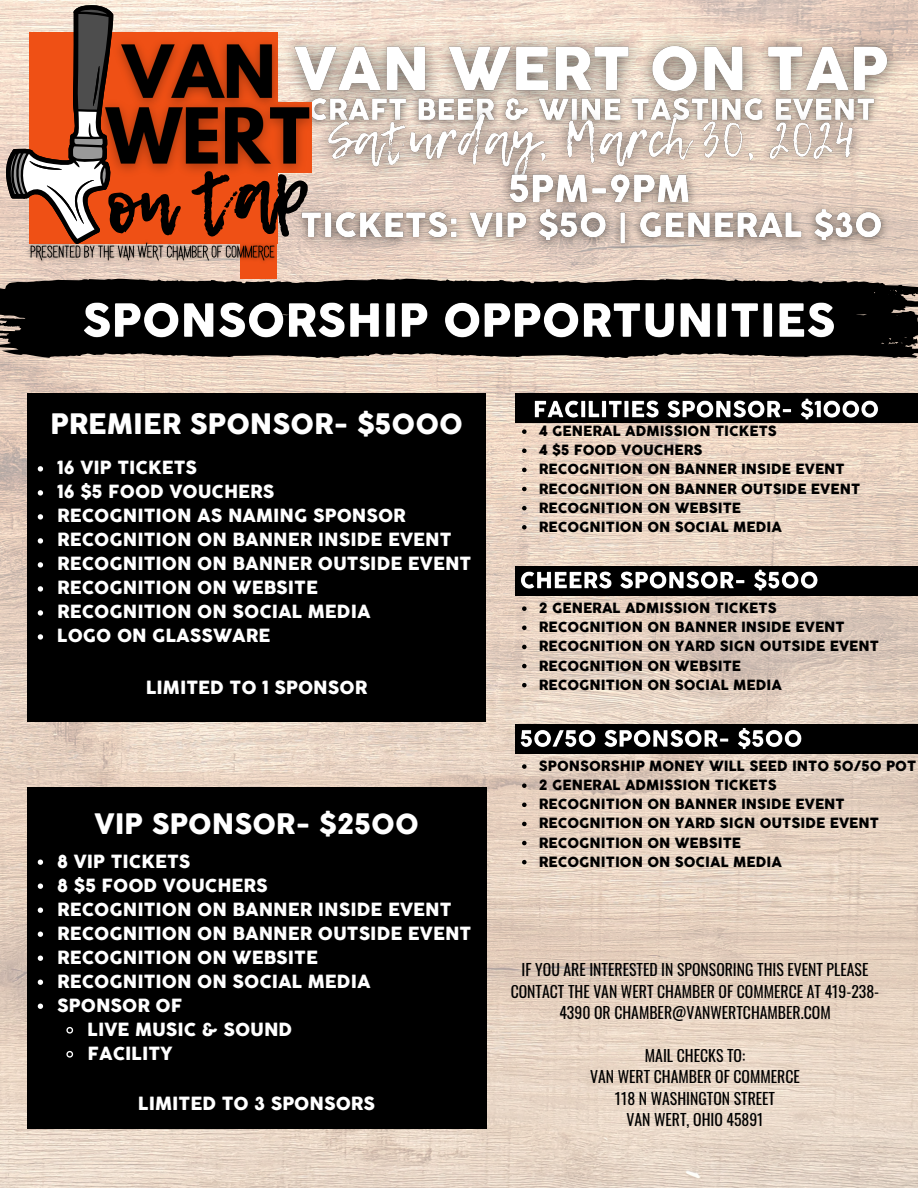
<style>
.page{position:relative;width:918px;height:1188px;background:#fff}
.page>*{position:absolute;margin:0;border:0;box-sizing:border-box;transform-origin:0 0}
.t1{font:73.8px "Lemon Tuesday";color:#000}
.t2{font:27.6px "COCOGOOSE";color:#fff}
.t3{font:17.85px "COCOGOOSE";color:#fff}
.t4{font:15.75px/21.3px "Oswald";color:#000;text-align:center}
.t5{font:13.8px "COCOGOOSE";color:#000}
</style>
<div class="page">
<img style="left:0;top:0;width:918px;height:1188px">
<div style="left:27px;top:788px;width:459px;height:341px;background:#000"></div>
<svg style="left:38px;top:860px;width:5px;height:5px"></svg>
<svg style="left:38px;top:884px;width:5px;height:5px"></svg>
<svg style="left:38px;top:908px;width:5px;height:5px"></svg>
<svg style="left:38px;top:932px;width:5px;height:5px"></svg>
<svg style="left:38px;top:956px;width:5px;height:5px"></svg>
<svg style="left:38px;top:980px;width:5px;height:5px"></svg>
<svg style="left:38px;top:1004px;width:5px;height:5px"></svg>
<svg style="left:66px;top:1026px;width:8px;height:8px"></svg>
<svg style="left:66px;top:1050px;width:8px;height:8px"></svg>
<div style="left:27px;top:394px;width:459px;height:328px;background:#000"></div>
<svg style="left:38px;top:466px;width:5px;height:6px"></svg>
<svg style="left:38px;top:490px;width:5px;height:6px"></svg>
<svg style="left:38px;top:514px;width:5px;height:6px"></svg>
<svg style="left:38px;top:538px;width:5px;height:6px"></svg>
<svg style="left:38px;top:562px;width:5px;height:6px"></svg>
<svg style="left:38px;top:586px;width:5px;height:6px"></svg>
<svg style="left:38px;top:610px;width:5px;height:6px"></svg>
<svg style="left:38px;top:634px;width:5px;height:6px"></svg>
<div style="left:515px;top:394px;width:403px;height:29px;background:#000"></div>
<img style="left:527px;top:392px;width:358px;height:35px">
<svg style="left:522px;top:429px;width:5px;height:5px"></svg>
<svg style="left:522px;top:449px;width:5px;height:4px"></svg>
<svg style="left:522px;top:468px;width:5px;height:4px"></svg>
<svg style="left:522px;top:487px;width:5px;height:4px"></svg>
<svg style="left:522px;top:506px;width:5px;height:4px"></svg>
<svg style="left:522px;top:525px;width:5px;height:5px"></svg>
<div style="left:515px;top:566px;width:403px;height:29px;background:#000"></div>
<img style="left:516px;top:564px;width:307px;height:34px">
<svg style="left:522px;top:606px;width:5px;height:5px"></svg>
<svg style="left:522px;top:626px;width:5px;height:4px"></svg>
<svg style="left:522px;top:645px;width:5px;height:4px"></svg>
<svg style="left:522px;top:664px;width:5px;height:4px"></svg>
<svg style="left:522px;top:683px;width:5px;height:4px"></svg>
<svg style="left:0;top:279px;width:918px;height:79px;background:#312c28"></svg>
<img style="left:313px;top:22px;width:601px;height:97px">
<img style="left:313px;top:85px;width:574px;height:50px">
<img style="left:313px;top:94px;width:562px;height:101px">
<img style="left:494px;top:159px;width:213px;height:36px">
<img style="left:286px;top:195px;width:610px;height:66px">
<img style="left:72px;top:289px;width:775px;height:66px">
<div style="left:241px;top:216px;width:36px;height:62px;background:#ef5015"></div>
<img style="left:313px;top:94px;width:14px;height:94px">
<img style="left:23px;top:252px;width:259px;height:17px">
<div style="left:515px;top:724px;width:403px;height:29px;background:#000"></div>
<img style="left:515px;top:721px;width:292px;height:35px">
<svg style="left:522px;top:764px;width:5px;height:5px"></svg>
<svg style="left:522px;top:783px;width:5px;height:5px"></svg>
<svg style="left:522px;top:803px;width:5px;height:4px"></svg>
<svg style="left:522px;top:822px;width:5px;height:4px"></svg>
<svg style="left:522px;top:841px;width:5px;height:4px"></svg>
<svg style="left:522px;top:860px;width:5px;height:4px"></svg>
<svg style="left:3px;top:5px;width:310px;height:247px;background:#ad6448"></svg>
<h1 class="t1" style="left:101px;top:152px;width:206px;rotate:-5deg">on tap</h1>
<p class="t2" style="left:50px;top:405px;width:414px">PREMIER SPONSOR- $5000</p>
<p class="t3" style="left:57px;top:455px;width:141px">16 VIP TICKETS</p>
<p class="t3" style="left:57px;top:479px;width:219px">16 $5 FOOD VOUCHERS</p>
<p class="t3" style="left:57px;top:503px;width:350px">RECOGNITION AS NAMING SPONSOR</p>
<p class="t3" style="left:57px;top:527px;width:396px">RECOGNITION ON BANNER INSIDE EVENT</p>
<p class="t3" style="left:57px;top:551px;width:416px">RECOGNITION ON BANNER OUTSIDE EVENT</p>
<p class="t3" style="left:57px;top:575px;width:262px">RECOGNITION ON WEBSITE</p>
<p class="t3" style="left:57px;top:600px;width:315px">RECOGNITION ON SOCIAL MEDIA</p>
<p class="t3" style="left:57px;top:624px;width:215px">LOGO ON GLASSWARE</p>
<p class="t3" style="left:146px;top:675px;width:223px">LIMITED TO 1 SPONSOR</p>
<p class="t2" style="left:94px;top:805px;width:326px">VIP SPONSOR- $2500</p>
<h2 class="t3" style="left:57px;top:849px;width:135px">8 VIP TICKETS</h2>
<p class="t3" style="left:57px;top:873px;width:212px">8 $5 FOOD VOUCHERS</p>
<p class="t3" style="left:57px;top:897px;width:396px">RECOGNITION ON BANNER INSIDE EVENT</p>
<p class="t3" style="left:57px;top:921px;width:416px">RECOGNITION ON BANNER OUTSIDE EVENT</p>
<p class="t3" style="left:57px;top:945px;width:262px">RECOGNITION ON WEBSITE</p>
<p class="t3" style="left:57px;top:969px;width:315px">RECOGNITION ON SOCIAL MEDIA</p>
<p class="t3" style="left:57px;top:993px;width:126px">SPONSOR OF</p>
<p class="t3" style="left:88px;top:1017px;width:206px">LIVE MUSIC &amp; SOUND</p>
<p class="t3" style="left:88px;top:1041px;width:87px">FACILITY</p>
<p class="t3" style="left:138px;top:1091px;width:238px">LIMITED TO 3 SPONSORS</p>
<p class="t5" style="left:539px;top:422px;width:240px">4 GENERAL ADMISSION TICKETS</p>
<p class="t5" style="left:539px;top:441px;width:165px">4 $5 FOOD VOUCHERS</p>
<p class="t5" style="left:539px;top:460px;width:308px">RECOGNITION ON BANNER INSIDE EVENT</p>
<p class="t5" style="left:539px;top:479px;width:323px">RECOGNITION ON BANNER OUTSIDE EVENT</p>
<p class="t5" style="left:539px;top:498px;width:204px">RECOGNITION ON WEBSITE</p>
<p class="t5" style="left:539px;top:517px;width:245px">RECOGNITION ON SOCIAL MEDIA</p>
<p class="t5" style="left:539px;top:599px;width:240px">2 GENERAL ADMISSION TICKETS</p>
<p class="t5" style="left:539px;top:618px;width:308px">RECOGNITION ON BANNER INSIDE EVENT</p>
<p class="t5" style="left:539px;top:637px;width:342px">RECOGNITION ON YARD SIGN OUTSIDE EVENT</p>
<p class="t5" style="left:539px;top:656px;width:204px">RECOGNITION ON WEBSITE</p>
<p class="t5" style="left:539px;top:675px;width:245px">RECOGNITION ON SOCIAL MEDIA</p>
<p class="t5" style="left:539px;top:757px;width:379px">SPONSORSHIP MONEY WILL SEED INTO 50/50 POT</p>
<p class="t5" style="left:539px;top:776px;width:240px">2 GENERAL ADMISSION TICKETS</p>
<p class="t5" style="left:539px;top:795px;width:308px">RECOGNITION ON BANNER INSIDE EVENT</p>
<p class="t5" style="left:539px;top:814px;width:342px">RECOGNITION ON YARD SIGN OUTSIDE EVENT</p>
<p class="t5" style="left:539px;top:833px;width:204px">RECOGNITION ON WEBSITE</p>
<p class="t5" style="left:539px;top:852px;width:245px">RECOGNITION ON SOCIAL MEDIA</p>
<p class="t4" style="left:511px;top:959px;width:370px">IF YOU ARE INTERESTED IN SPONSORING THIS EVENT PLEASE<br>CONTACT THE VAN WERT CHAMBER OF COMMERCE AT 419-238-<br>4390 OR CHAMBER@VANWERTCHAMBER.COM</p>
<p class="t4" style="left:645px;top:1044px;width:102px">MAIL CHECKS TO:</p>
<p class="t4" style="left:590px;top:1066px;width:211px">VAN WERT CHAMBER OF COMMERCE</p>
<p class="t4" style="left:615px;top:1087px;width:162px">118 N WASHINGTON STREET</p>
<p class="t4" style="left:627px;top:1108px;width:139px">VAN WERT, OHIO 45891</p>
</div>
